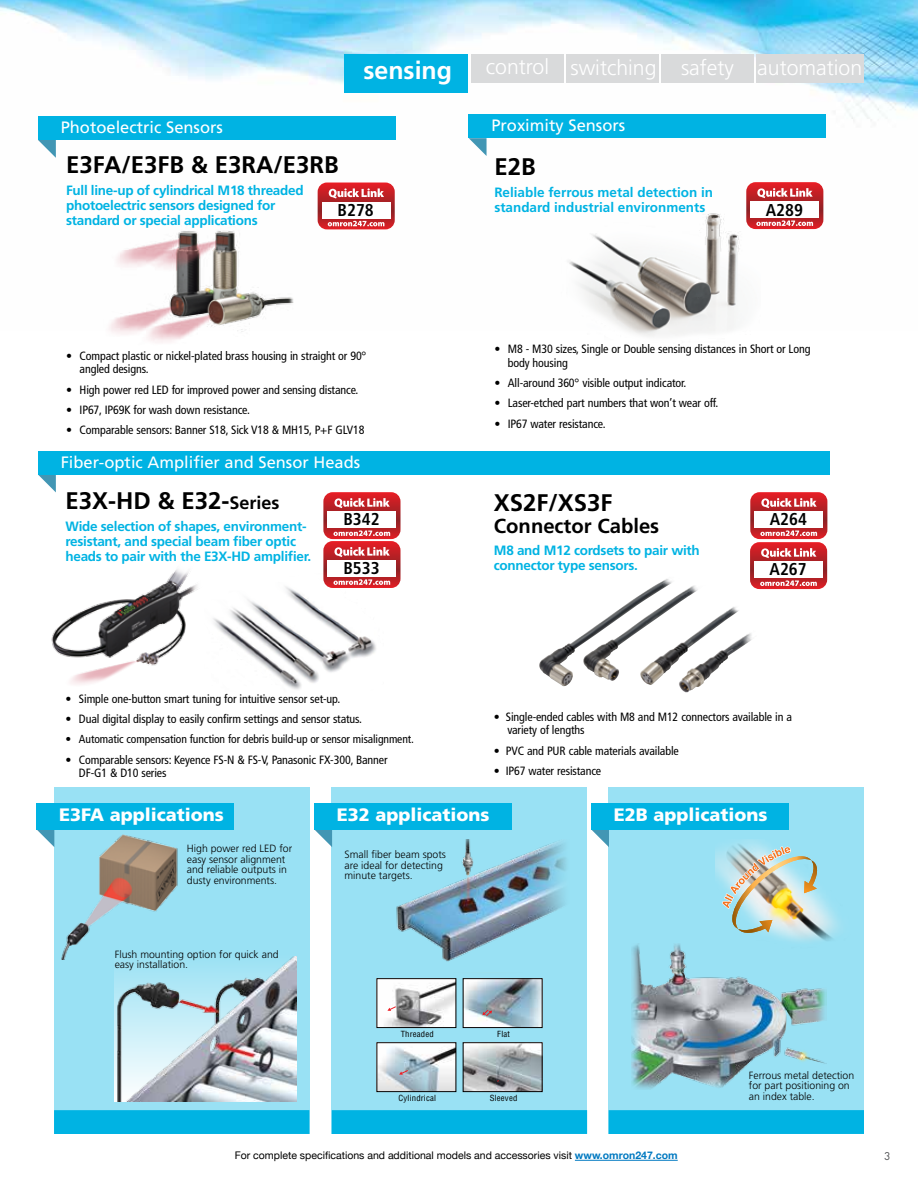
<style>
.page{position:relative;width:918px;height:1188px;background:#fff}
.page>*{position:absolute;margin:0;border:0;box-sizing:border-box;transform-origin:0 0}
.t1{font:700 24.9px "Frutiger";color:#fff}
.t2{font:700 24px "Frutiger";color:#000}
.t3{font:300 21.15px "Frutiger";color:#fff}
.t4{font:700 20.25px "Frutiger";color:#000}
.t5{font:900 18px "Frutiger";color:#fff}
.t6{font:700 condensed 17.1px "Frutiger";color:#000}
.t7{font:16.5px "Frutiger";color:#fff}
.t8{font:700 13.5px/15px "Frutiger";letter-spacing:-.02em;color:#00b3e3}
.t9{font:700 13.5px/15px "Frutiger";color:#00b3e3}
.t10{font:condensed 12px/13.5px "Frutiger";letter-spacing:-.01em;color:#000}
.t11{font:condensed 11.7px "Frutiger";letter-spacing:-.01em;color:#000}
.t12{font:300 10.5px/10.5px "Frutiger";color:#000}
.t13{font:10.5px "Helvetica Neue";color:#000}
.t14{font:10.5px "Futura";color:#58595b}
.t15{font:condensed 8.25px "Helvetica";letter-spacing:.02em;color:#000;scale:1.06 1}
.s1{font-size:18px}
.s2{font-weight:700;color:#0079c1}
</style>
<div class="page">
<img style="left:0;top:0;width:918px;height:230px">
<hr style="left:575px;top:1160px;width:103px;height:1px;background:#0079c1">
<img style="left:213px;top:586px;width:163px;height:104px">
<img style="left:539px;top:579px;width:204px;height:108px">
<img style="left:51px;top:569px;width:147px;height:116px">
<img style="left:554px;top:207px;width:207px;height:130px">
<img style="left:96px;top:225px;width:203px;height:118px">
<div style="left:344px;top:54px;width:124px;height:39px;background:#00b3e3"></div>
<div style="left:471px;top:54px;width:92px;height:29px;background:#d9dadb"></div>
<div style="left:566px;top:54px;width:93px;height:29px;background:#d9dadb"></div>
<div style="left:662px;top:54px;width:92px;height:29px;background:#d9dadb"></div>
<div style="left:756px;top:54px;width:108px;height:29px;background:#d9dadb"></div>
<div style="left:54px;top:787px;width:255px;height:347px;background:#99e1f4"></div>
<div style="left:332px;top:787px;width:255px;height:347px;background:#99e1f4"></div>
<div style="left:609px;top:787px;width:255px;height:347px;background:#99e1f4"></div>
<svg style="left:38px;top:140px;width:18px;height:18px"></svg>
<svg style="left:37px;top:830px;width:17px;height:17px"></svg>
<svg style="left:315px;top:830px;width:17px;height:17px"></svg>
<svg style="left:592px;top:830px;width:17px;height:17px"></svg>
<svg style="left:38px;top:475px;width:18px;height:17px"></svg>
<svg style="left:469px;top:138px;width:18px;height:18px"></svg>
<svg style="left:318px;top:183px;width:77px;height:46px"></svg>
<svg style="left:750px;top:492px;width:77px;height:97px"></svg>
<svg style="left:323px;top:492px;width:78px;height:96px"></svg>
<svg style="left:746px;top:182px;width:77px;height:47px"></svg>
<div style="left:38px;top:116px;width:357px;height:24px;background:#00b3e3"></div>
<div style="left:37px;top:803px;width:197px;height:27px;background:#00b3e3"></div>
<div style="left:314px;top:803px;width:198px;height:27px;background:#00b3e3"></div>
<div style="left:591px;top:803px;width:198px;height:27px;background:#00b3e3"></div>
<div style="left:54px;top:1110px;width:255px;height:24px;background:#00b3e3"></div>
<div style="left:332px;top:1110px;width:255px;height:24px;background:#00b3e3"></div>
<div style="left:609px;top:1110px;width:255px;height:24px;background:#00b3e3"></div>
<div style="left:38px;top:451px;width:791px;height:24px;background:#00b3e3"></div>
<div style="left:469px;top:114px;width:357px;height:24px;background:#00b3e3"></div>
<img style="left:61px;top:834px;width:123px;height:126px">
<img style="left:116px;top:957px;width:180px;height:145px">
<img style="left:716px;top:840px;width:123px;height:102px">
<img style="left:721px;top:846px;width:98px;height:88px">
<img style="left:632px;top:944px;width:195px;height:145px">
<img style="left:396px;top:839px;width:170px;height:123px">
<svg style="left:376px;top:1016px;width:167px;height:77px"></svg>
<div style="left:463px;top:1043px;width:79px;height:49px;border:1px solid #000"></div>
<img style="left:376px;top:978px;width:167px;height:38px">
<h3 class="t7" style="left:61px;top:117px;width:164px">Photoelectric Sensors</h3>
<h1 class="t1" style="left:363px;top:56px;width:90px">sensing</h1>
<h3 class="t3" style="left:486px;top:56px;width:378px">control switching safety automation</h3>
<h3 class="t7" style="left:491px;top:116px;width:135px">Proximity Sensors</h3>
<h2 class="t2" style="left:66px;top:151px;width:274px">E3FA/E3FB &amp; E3RA/E3RB</h2>
<p class="t8" style="left:66px;top:183px;width:239px">Full line-up of cylindrical M18 threaded photoelectric sensors designed for standard or special applications</p>
<h3 class="t6" style="left:338px;top:200px;width:38px">B278</h3>
<p class="t10" style="left:80px;top:349px;width:288px;text-indent:-14px">• Compact plastic or nickel-plated brass housing in straight or 90° angled designs.</p>
<p class="t10" style="left:66px;top:383px;width:294px">• High power red LED for improved power and sensing distance.</p>
<p class="t10" style="left:66px;top:403px;width:185px">• IP67, IP69K for wash down resistance.</p>
<p class="t10" style="left:66px;top:423px;width:300px">• Comparable sensors: Banner S18, Sick V18 &amp; MH15, P+F GLV18</p>
<h3 class="t7" style="left:61px;top:452px;width:301px">Fiber-optic Amplifier and Sensor Heads</h3>
<h2 class="t2" style="left:494px;top:152px;width:43px">E2B</h2>
<p class="t9" style="left:494px;top:185px;width:220px">Reliable ferrous metal detection in standard industrial environments</p>
<h3 class="t6" style="left:766px;top:200px;width:39px">A289</h3>
<p class="t10" style="left:508px;top:343px;width:304px;text-indent:-14px">• M8 - M30 sizes, Single or Double sensing distances in Short or Long body housing</p>
<p class="t10" style="left:494px;top:376px;width:194px">• All-around 360° visible output indicator.</p>
<p class="t10" style="left:494px;top:397px;width:226px">• Laser-etched part numbers that won’t wear off.</p>
<p class="t10" style="left:494px;top:417px;width:113px">• IP67 water resistance.</p>
<h2 class="t2" style="left:65px;top:487px;width:216px">E3X-HD &amp; E32-<span class="s1">Series</span></h2>
<p class="t8" style="left:65px;top:519px;width:247px">Wide selection of shapes, environment&shy;resistant, and special beam fiber optic heads to pair with the E3X-HD amplifier.</p>
<h2 class="t2" style="left:494px;top:488px;width:120px">XS2F/XS3F</h2>
<h3 class="t4" style="left:494px;top:514px;width:167px">Connector Cables</h3>
<p class="t8" style="left:494px;top:543px;width:207px">M8 and M12 cordsets to pair with connector type sensors.</p>
<h3 class="t6" style="left:343px;top:509px;width:38px">B342</h3>
<h3 class="t6" style="left:770px;top:509px;width:39px">A264</h3>
<h3 class="t6" style="left:343px;top:557px;width:38px">B533</h3>
<h3 class="t6" style="left:770px;top:559px;width:39px">A267</h3>
<p class="t10" style="left:65px;top:692px;width:276px">• Simple one-button smart tuning for intuitive sensor set-up.</p>
<p class="t10" style="left:65px;top:712px;width:298px">• Dual digital display to easily confirm settings and sensor status.</p>
<p class="t11" style="left:65px;top:732px;width:350px">• Automatic compensation function for debris build-up or sensor misalignment.</p>
<p class="t10" style="left:79px;top:753px;width:310px;text-indent:-14px">• Comparable sensors: Keyence FS-N &amp; FS-V, Panasonic FX-300, Banner<br>DF-G1 &amp; D10 series</p>
<p class="t10" style="left:507px;top:710px;width:286px;text-indent:-14px">• Single-ended cables with M8 and M12 connectors available in a variety of lengths</p>
<p class="t10" style="left:494px;top:744px;width:186px">• PVC and PUR cable materials available</p>
<p class="t10" style="left:494px;top:764px;width:109px">• IP67 water resistance</p>
<h3 class="t5" style="left:59px;top:804px;width:166px">E3FA applications</h3>
<h3 class="t5" style="left:337px;top:804px;width:154px">E32 applications</h3>
<h3 class="t5" style="left:614px;top:804px;width:155px">E2B applications</h3>
<p class="t12" style="left:187px;top:844px;width:107px">High power red LED for easy sensor alignment and reliable outputs in dusty environments.</p>
<p class="t12" style="left:115px;top:949px;width:165px">Flush mounting option for quick and easy installation.</p>
<p class="t12" style="left:345px;top:850px;width:103px">Small fiber beam spots are ideal for detecting minute targets.</p>
<p class="t15" style="left:401px;top:1029px;width:33px">Threaded</p>
<p class="t15" style="left:497px;top:1029px;width:13px">Flat</p>
<p class="t15" style="left:399px;top:1093px;width:37px">Cylindrical</p>
<p class="t15" style="left:490px;top:1093px;width:28px">Sleeved</p>
<p class="t12" style="left:749px;top:1070px;width:107px">Ferrous metal detection for part positioning on an index table.</p>
<p class="t13" style="left:235px;top:1148px;width:444px">For complete specifications and additional models and accessories visit <span class="s2">www.omron247.com</span></p>
<p class="t14" style="left:884px;top:1150px;width:8px">3</p>
</div>
